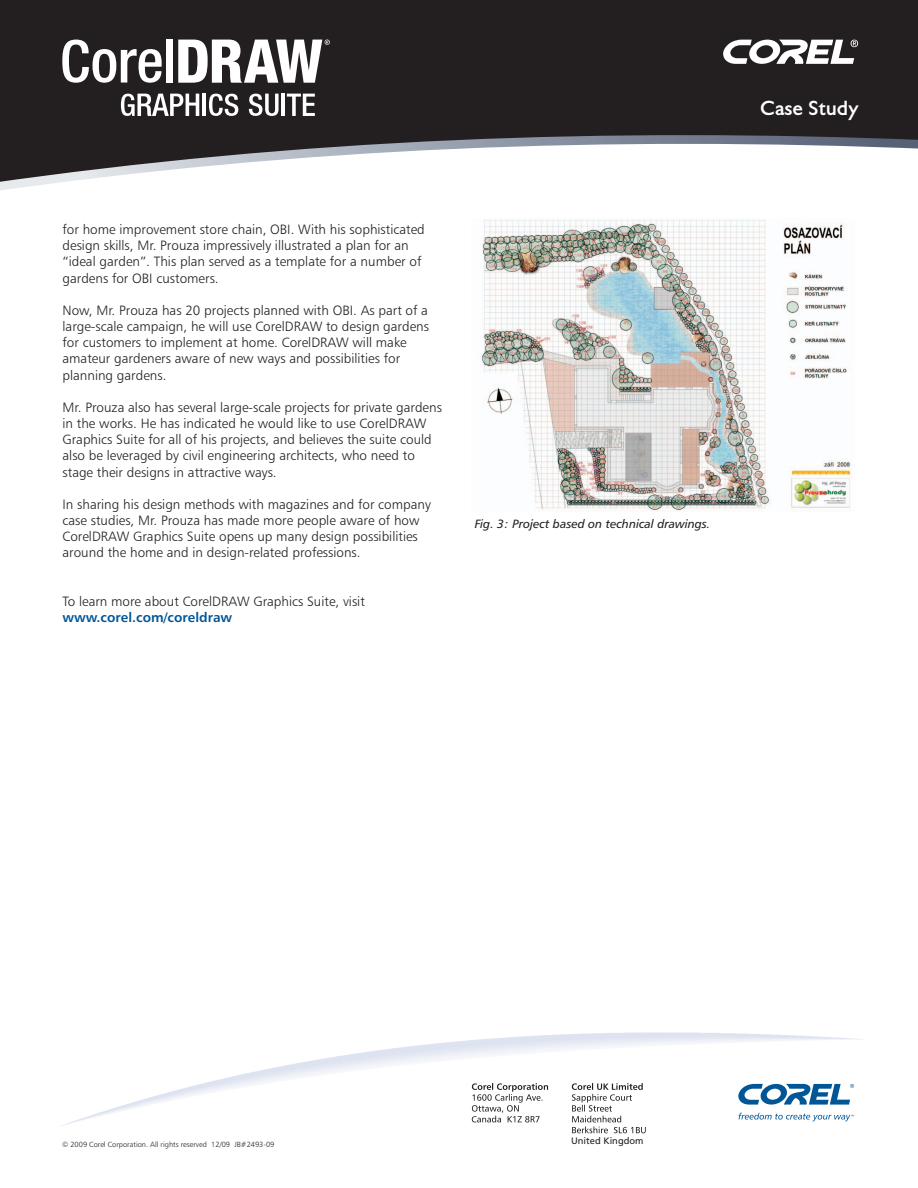
<style>
.page{position:relative;width:918px;height:1188px;background:#fff}
.page>*{position:absolute;margin:0;border:0;box-sizing:border-box;transform-origin:0 0}
.t1{font:700 19.05px "Gilead CTTEFN";color:#fff}
.t2{font:13.5px/16.2px "Humanist 777 BT Light B";color:#231f20}
.t3{font:13.5px "Humanist 777 BT Roman B Bold";color:#015698}
.t4{font:italic 12px "Humanist 777 BT Roman B Normal";color:#231f20}
.t5{font:9.3px "Frutiger";color:#231f20}
.t6{font:7.5px "Humanist 777 BT Light B";color:#231f20}
</style>
<div class="page">
<img style="left:61px;top:1032px;width:803px;height:102px">
<svg style="left:472px;top:1083px;width:76px;height:39px"></svg>
<svg style="left:572px;top:1083px;width:74px;height:50px"></svg>
<svg style="left:737px;top:1084px;width:117px;height:21px"></svg>
<svg style="left:738px;top:1113px;width:116px;height:8px"></svg>
<img style="left:481px;top:219px;width:370px;height:293px">
<svg style="left:0;top:0;width:918px;height:184px;fill:#231f20"></svg>
<svg style="left:722px;top:40px;width:136px;height:24px"></svg>
<svg style="left:287px;top:94px;width:28px;height:22px"></svg>
<hr style="left:282px;top:94px;width:3px;height:22px;background:#fff">
<svg style="left:249px;top:94px;width:30px;height:22px"></svg>
<svg style="left:209px;top:94px;width:29px;height:22px"></svg>
<hr style="left:203px;top:94px;width:3px;height:22px;background:#fff">
<svg style="left:121px;top:94px;width:78px;height:22px"></svg>
<div style="left:166px;top:40px;width:7px;height:43px;background:#fff"></div>
<svg style="left:62px;top:40px;width:100px;height:43px"></svg>
<svg style="left:178px;top:40px;width:152px;height:43px"></svg>
<p class="t2" style="left:63px;top:222px;width:364px">for home improvement store chain, OBI. With his sophisticated design skills, Mr. Prouza impressively illustrated a plan for an “ideal garden”. This plan served as a template for a number of gardens for OBI customers.</p>
<p class="t2" style="left:63px;top:303px;width:368px">Now, Mr. Prouza has 20 projects planned with OBI. As part of a large-scale campaign, he will use CorelDRAW to design gardens for customers to implement at home. CorelDRAW will make amateur gardeners aware of new ways and possibilities for planning gardens.</p>
<p class="t2" style="left:63px;top:400px;width:381px">Mr. Prouza also has several large-scale projects for private gardens in the works. He has indicated he would like to use CorelDRAW Graphics Suite for all of his projects, and believes the suite could also be leveraged by civil engineering architects, who need to stage their designs in attractive ways.</p>
<p class="t2" style="left:63px;top:497px;width:370px">In sharing his design methods with magazines and for company case studies, Mr. Prouza has made more people aware of how CorelDRAW Graphics Suite opens up many design possibilities around the home and in design-related professions.</p>
<p class="t2" style="left:63px;top:594px;width:304px">To learn more about CorelDRAW Graphics Suite, visit</p>
<p class="t3" style="left:63px;top:612px;width:171px">www.corel.com/coreldraw</p>
<p class="t4" style="left:475px;top:519px;width:237px">Fig. 3: Project based on technical drawings.</p>
<h1 class="t1" style="left:760px;top:97px;width:100px">Case Study</h1>
<p class="t6" style="left:62px;top:1141px;width:214px">© 2009 Corel Corporation. All rights reserved 12/09 JB#2493-09</p>
<p class="t5" style="left:571px;top:1137px;width:74px">United Kingdom</p>
</div>
